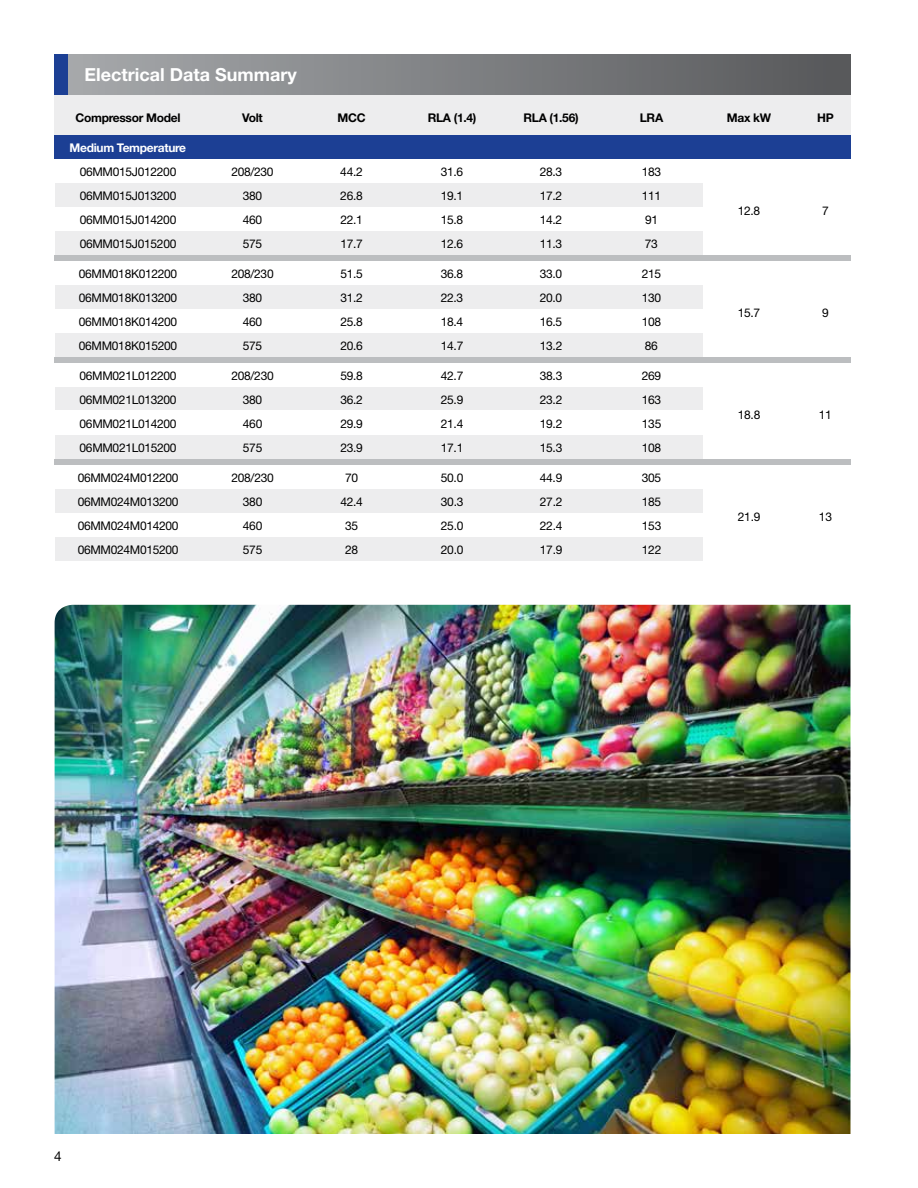
<style>
.page{position:relative;width:918px;height:1188px;background:#fff}
.page>*{position:absolute;margin:0;border:0;box-sizing:border-box;transform-origin:0 0}
.t1{font:700 18px "Helvetica Neue";color:#fff}
.t2{font:13.5px "Helvetica Neue";color:#000}
.t3{font:12px "Helvetica Neue";letter-spacing:-.025em;color:#000}
.t4{font:700 12px "Helvetica Neue";letter-spacing:-.025em;color:#000}
.t5{font:700 12px "Helvetica Neue";letter-spacing:-.025em;color:#fff}
</style>
<div class="page">
<div style="left:54px;top:95px;width:797px;height:40px;background:#ededee"></div>
<div style="left:54px;top:54px;width:797px;height:40px;background:linear-gradient(to right,#a8aaad,#57585a)"></div>
<div style="left:54px;top:54px;width:14px;height:40px;background:#1c3f94"></div>
<div style="left:55px;top:135px;width:796px;height:24px;background:#1c3f94"></div>
<div style="left:55px;top:183px;width:648px;height:24px;background:#ededee"></div>
<div style="left:55px;top:231px;width:648px;height:24px;background:#ededee"></div>
<div style="left:55px;top:255px;width:796px;height:6px;background:#bcbec0"></div>
<div style="left:55px;top:285px;width:648px;height:24px;background:#ededee"></div>
<div style="left:55px;top:333px;width:648px;height:24px;background:#ededee"></div>
<div style="left:55px;top:357px;width:796px;height:6px;background:#bcbec0"></div>
<div style="left:55px;top:459px;width:796px;height:6px;background:#bcbec0"></div>
<div style="left:55px;top:387px;width:648px;height:24px;background:#ededee"></div>
<div style="left:55px;top:489px;width:648px;height:24px;background:#ededee"></div>
<div style="left:55px;top:435px;width:648px;height:24px;background:#ededee"></div>
<div style="left:55px;top:537px;width:648px;height:24px;background:#ededee"></div>
<img style="left:55px;top:605px;width:795px;height:529px">
<h1 class="t1" style="left:84px;top:64px;width:214px">Electrical Data Summary</h1>
<p class="t4" style="left:76px;top:110px;width:107px">Compressor Model</p>
<p class="t4" style="left:242px;top:110px;width:22px">Volt</p>
<p class="t4" style="left:338px;top:110px;width:30px">MCC</p>
<p class="t4" style="left:428px;top:110px;width:50px">RLA (1.4)</p>
<p class="t4" style="left:524px;top:110px;width:57px">RLA (1.56)</p>
<p class="t4" style="left:640px;top:110px;width:25px">LRA</p>
<p class="t4" style="left:727px;top:110px;width:46px">Max kW</p>
<p class="t4" style="left:817px;top:110px;width:18px">HP</p>
<p class="t5" style="left:70px;top:140px;width:118px">Medium Temperature</p>
<p class="t3" style="left:80px;top:164px;width:98px">06MM015J012200</p>
<p class="t3" style="left:231px;top:164px;width:44px">208/230</p>
<p class="t3" style="left:340px;top:164px;width:24px">44.2</p>
<p class="t3" style="left:441px;top:164px;width:24px">31.6</p>
<p class="t3" style="left:540px;top:164px;width:24px">28.3</p>
<p class="t3" style="left:642px;top:164px;width:21px">183</p>
<p class="t3" style="left:80px;top:188px;width:98px">06MM015J013200</p>
<p class="t3" style="left:243px;top:188px;width:21px">380</p>
<p class="t3" style="left:340px;top:188px;width:24px">26.8</p>
<p class="t3" style="left:441px;top:188px;width:24px">19.1</p>
<p class="t3" style="left:540px;top:188px;width:24px">17.2</p>
<p class="t3" style="left:642px;top:188px;width:21px">111</p>
<p class="t3" style="left:80px;top:212px;width:98px">06MM015J014200</p>
<p class="t3" style="left:243px;top:212px;width:21px">460</p>
<p class="t3" style="left:340px;top:212px;width:24px">22.1</p>
<p class="t3" style="left:441px;top:212px;width:24px">15.8</p>
<p class="t3" style="left:540px;top:212px;width:24px">14.2</p>
<p class="t3" style="left:645px;top:212px;width:15px">91</p>
<p class="t3" style="left:738px;top:203px;width:24px">12.8</p>
<p class="t3" style="left:822px;top:203px;width:8px">7</p>
<p class="t3" style="left:80px;top:236px;width:98px">06MM015J015200</p>
<p class="t3" style="left:243px;top:236px;width:21px">575</p>
<p class="t3" style="left:340px;top:236px;width:24px">17.7</p>
<p class="t3" style="left:441px;top:236px;width:24px">12.6</p>
<p class="t3" style="left:540px;top:236px;width:24px">11.3</p>
<p class="t3" style="left:645px;top:236px;width:15px">73</p>
<p class="t3" style="left:79px;top:266px;width:100px">06MM018K012200</p>
<p class="t3" style="left:231px;top:266px;width:44px">208/230</p>
<p class="t3" style="left:340px;top:266px;width:24px">51.5</p>
<p class="t3" style="left:441px;top:266px;width:24px">36.8</p>
<p class="t3" style="left:540px;top:266px;width:24px">33.0</p>
<p class="t3" style="left:642px;top:266px;width:21px">215</p>
<p class="t3" style="left:79px;top:290px;width:100px">06MM018K013200</p>
<p class="t3" style="left:243px;top:290px;width:21px">380</p>
<p class="t3" style="left:340px;top:290px;width:24px">31.2</p>
<p class="t3" style="left:441px;top:290px;width:24px">22.3</p>
<p class="t3" style="left:540px;top:290px;width:24px">20.0</p>
<p class="t3" style="left:642px;top:290px;width:21px">130</p>
<p class="t3" style="left:79px;top:314px;width:100px">06MM018K014200</p>
<p class="t3" style="left:243px;top:314px;width:21px">460</p>
<p class="t3" style="left:340px;top:314px;width:24px">25.8</p>
<p class="t3" style="left:441px;top:314px;width:24px">18.4</p>
<p class="t3" style="left:540px;top:314px;width:24px">16.5</p>
<p class="t3" style="left:642px;top:314px;width:21px">108</p>
<p class="t3" style="left:79px;top:338px;width:100px">06MM018K015200</p>
<p class="t3" style="left:243px;top:338px;width:21px">575</p>
<p class="t3" style="left:340px;top:338px;width:24px">20.6</p>
<p class="t3" style="left:441px;top:338px;width:24px">14.7</p>
<p class="t3" style="left:540px;top:338px;width:24px">13.2</p>
<p class="t3" style="left:645px;top:338px;width:15px">86</p>
<p class="t3" style="left:80px;top:368px;width:99px">06MM021L012200</p>
<p class="t3" style="left:231px;top:368px;width:44px">208/230</p>
<p class="t3" style="left:340px;top:368px;width:24px">59.8</p>
<p class="t3" style="left:441px;top:368px;width:24px">42.7</p>
<p class="t3" style="left:540px;top:368px;width:24px">38.3</p>
<p class="t3" style="left:642px;top:368px;width:21px">269</p>
<p class="t3" style="left:80px;top:392px;width:99px">06MM021L013200</p>
<p class="t3" style="left:243px;top:392px;width:21px">380</p>
<p class="t3" style="left:340px;top:392px;width:24px">36.2</p>
<p class="t3" style="left:441px;top:392px;width:24px">25.9</p>
<p class="t3" style="left:540px;top:392px;width:24px">23.2</p>
<p class="t3" style="left:642px;top:392px;width:21px">163</p>
<p class="t3" style="left:80px;top:416px;width:99px">06MM021L014200</p>
<p class="t3" style="left:243px;top:416px;width:21px">460</p>
<p class="t3" style="left:340px;top:416px;width:24px">29.9</p>
<p class="t3" style="left:441px;top:416px;width:24px">21.4</p>
<p class="t3" style="left:540px;top:416px;width:24px">19.2</p>
<p class="t3" style="left:642px;top:416px;width:21px">135</p>
<p class="t3" style="left:80px;top:440px;width:99px">06MM021L015200</p>
<p class="t3" style="left:243px;top:440px;width:21px">575</p>
<p class="t3" style="left:340px;top:440px;width:24px">23.9</p>
<p class="t3" style="left:441px;top:440px;width:24px">17.1</p>
<p class="t3" style="left:540px;top:440px;width:24px">15.3</p>
<p class="t3" style="left:642px;top:440px;width:21px">108</p>
<p class="t3" style="left:78px;top:470px;width:102px">06MM024M012200</p>
<p class="t3" style="left:232px;top:470px;width:44px">208/230</p>
<p class="t3" style="left:345px;top:470px;width:15px">70</p>
<p class="t3" style="left:441px;top:470px;width:24px">50.0</p>
<p class="t3" style="left:540px;top:470px;width:24px">44.9</p>
<p class="t3" style="left:642px;top:470px;width:21px">305</p>
<p class="t3" style="left:78px;top:494px;width:102px">06MM024M013200</p>
<p class="t3" style="left:243px;top:494px;width:21px">380</p>
<p class="t3" style="left:340px;top:494px;width:24px">42.4</p>
<p class="t3" style="left:441px;top:494px;width:24px">30.3</p>
<p class="t3" style="left:540px;top:494px;width:24px">27.2</p>
<p class="t3" style="left:642px;top:494px;width:21px">185</p>
<p class="t3" style="left:78px;top:518px;width:102px">06MM024M014200</p>
<p class="t3" style="left:243px;top:518px;width:21px">460</p>
<p class="t3" style="left:345px;top:518px;width:15px">35</p>
<p class="t3" style="left:441px;top:518px;width:24px">25.0</p>
<p class="t3" style="left:540px;top:518px;width:24px">22.4</p>
<p class="t3" style="left:642px;top:518px;width:21px">153</p>
<p class="t3" style="left:78px;top:542px;width:102px">06MM024M015200</p>
<p class="t3" style="left:243px;top:542px;width:21px">575</p>
<p class="t3" style="left:345px;top:542px;width:15px">28</p>
<p class="t3" style="left:441px;top:542px;width:24px">20.0</p>
<p class="t3" style="left:540px;top:542px;width:24px">17.9</p>
<p class="t3" style="left:642px;top:542px;width:21px">122</p>
<p class="t3" style="left:738px;top:305px;width:24px">15.7</p>
<p class="t3" style="left:822px;top:305px;width:8px">9</p>
<p class="t3" style="left:738px;top:407px;width:24px">18.8</p>
<p class="t3" style="left:819px;top:407px;width:15px">11</p>
<p class="t3" style="left:738px;top:509px;width:24px">21.9</p>
<p class="t3" style="left:819px;top:509px;width:15px">13</p>
<p class="t2" style="left:54px;top:1148px;width:9px">4</p>
</div>
